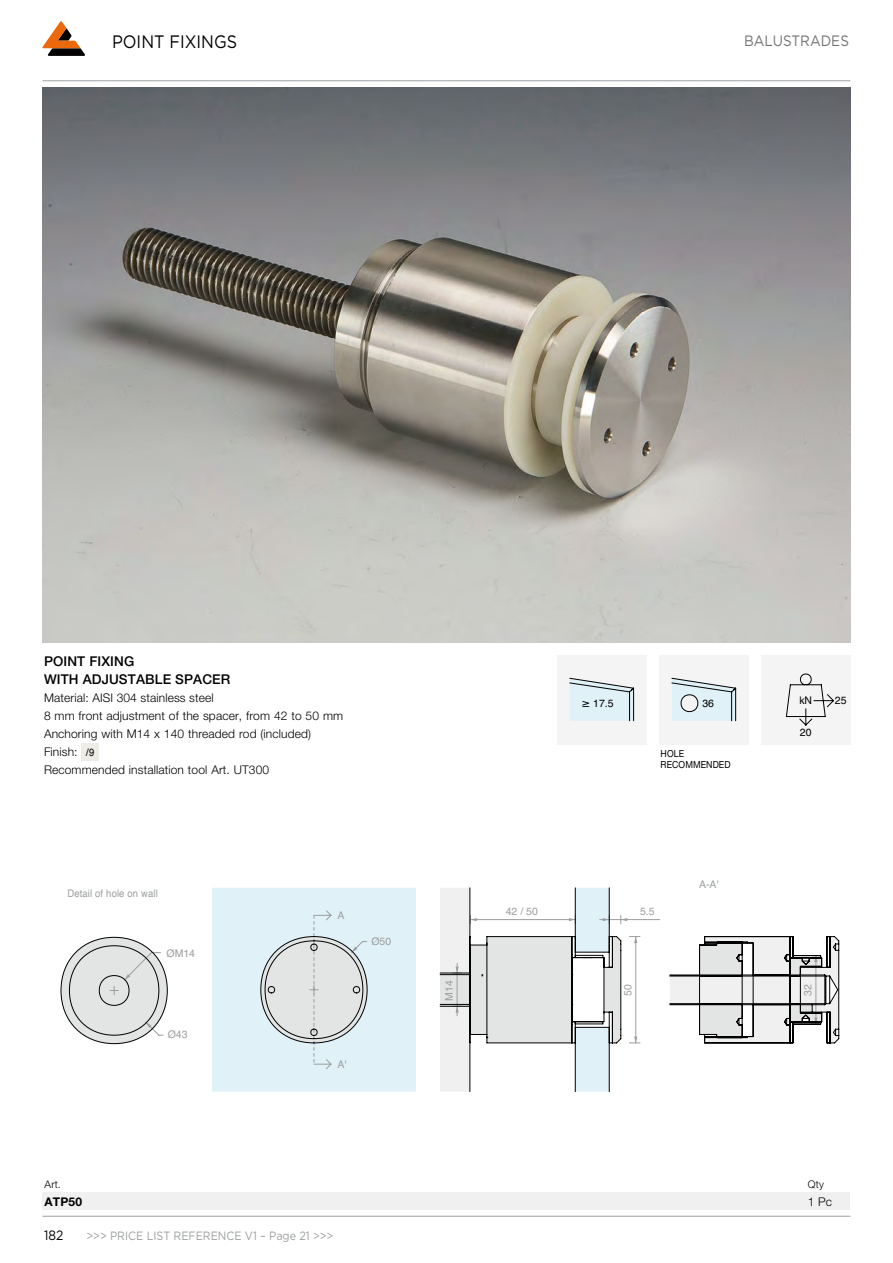
<style>
.page{position:relative;width:893px;height:1263px;background:#fff}
.page>*{position:absolute;margin:0;border:0;box-sizing:border-box;transform-origin:0 0}
.t1{font:18px "Gotham";color:#000;scale:.9 1}
.t2{font:15px "Gotham";color:#707172;scale:.9 1}
.t3{font:500 13.5px/18px "Helvetica Neue LT Pro";letter-spacing:.01em;color:#000}
.t4{font:13.5px "Gotham";color:#000;scale:.9 1}
.t5{font:300 12px/18px "Helvetica Neue LT Pro";letter-spacing:.01em;color:#000}
.t6{font:12px "Gotham";color:#9c9e9f;scale:.9 1}
.t7{font:700 12px "Helvetica Neue LT Pro";letter-spacing:.01em;color:#000}
.t8{font:10.5px "Helvetica";letter-spacing:.005em;color:#9c9e9f}
.t9{font:10.5px "Helvetica";letter-spacing:.005em;color:#9c9e9f;scale:.9 1}
.t10{font:10.5px "Helvetica";color:#000}
.t11{font:300 10.5px "Helvetica Neue LT Pro";letter-spacing:.01em;color:#000}
.t12{font:9.75px/11.7px "Helvetica Neue LT Pro";letter-spacing:.01em;color:#000;scale:.9 1}
.s1{font-family:"Helvetica";font-weight:400;font-size:10.5px}
.s2{font-family:"DejaVu Sans"}
</style>
<div class="page">
<hr style="left:43px;top:80px;width:807px;height:1px;background:#9c9e9f">
<hr style="left:43px;top:1216px;width:807px;height:1px;background:#9c9e9f">
<svg style="left:43px;top:21px;width:42px;height:35px"></svg>
<hr style="left:892px;top:0;width:1px;height:1263px;background:#eceded">
<div style="left:557px;top:655px;width:89px;height:89px;background:#f4f4f5"></div>
<div style="left:761px;top:655px;width:89px;height:89px;background:#f4f4f5"></div>
<div style="left:659px;top:655px;width:89px;height:89px;background:#f4f4f5"></div>
<svg style="left:61px;top:936px;width:778px;height:108px"></svg>
<svg style="left:440px;top:674px;width:394px;height:418px"></svg>
<svg style="left:212px;top:888px;width:204px;height:204px"></svg>
<hr style="left:742px;top:976px;width:84px;height:1px;background:#000">
<hr style="left:742px;top:1003px;width:84px;height:1px;background:#000">
<img style="left:43px;top:87px;width:807px;height:555px">
<div style="left:82px;top:743px;width:17px;height:17px;background:#edece6"></div>
<div style="left:43px;top:1193px;width:807px;height:17px;background:#f0f0f1"></div>
<h1 class="t1" style="left:112px;top:30px;width:140px">POINT FIXINGS</h1>
<p class="t2" style="left:744px;top:31px;width:118px">BALUSTRADES</p>
<p class="t3" style="left:44px;top:652px;width:188px">POINT FIXING<br>WITH ADJUSTABLE SPACER</p>
<p class="t5" style="left:44px;top:688px;width:301px">Material: AISI 304 stainless steel<br>8 mm front adjustment of the spacer, from 42 to 50 mm Anchoring with M14 x 140 threaded rod (included)<br>Finish: <span class="s1">/9<br></span>Recommended installation tool Art. UT300</p>
<p class="t9" style="left:68px;top:885px;width:102px">Detail of hole on wall</p>
<p class="t8" style="left:167px;top:945px;width:30px">ØM14</p>
<p class="t8" style="left:168px;top:1026px;width:21px">Ø43</p>
<p class="t8" style="left:337px;top:907px;width:9px">A</p>
<p class="t8" style="left:371px;top:933px;width:21px">Ø50</p>
<p class="t8" style="left:337px;top:1056px;width:11px">A'</p>
<p class="t8" style="left:441px;top:1001px;width:22px;rotate:-90deg">M14</p>
<p class="t8" style="left:506px;top:903px;width:34px">42 / 50</p>
<p class="t10" style="left:581px;top:695px;width:34px"><span class="s2">≥</span> 17.5</p>
<p class="t10" style="left:702px;top:695px;width:13px">36</p>
<p class="t12" style="left:661px;top:747px;width:79px">HOLE<br>RECOMMENDED</p>
<p class="t8" style="left:640px;top:903px;width:16px">5.5</p>
<p class="t8" style="left:620px;top:996px;width:13px;rotate:-90deg">50</p>
<p class="t8" style="left:699px;top:876px;width:21px">A-A'</p>
<p class="t10" style="left:799px;top:693px;width:14px">kN</p>
<p class="t10" style="left:835px;top:692px;width:13px">25</p>
<p class="t10" style="left:800px;top:724px;width:13px">20</p>
<p class="t8" style="left:800px;top:996px;width:13px;rotate:-90deg">32</p>
<p class="t11" style="left:45px;top:1178px;width:18px">Art.</p>
<p class="t11" style="left:808px;top:1178px;width:17px">Qty</p>
<p class="t7" style="left:45px;top:1194px;width:39px">ATP50</p>
<p class="t5" style="left:808px;top:1192px;width:26px">1 Pc</p>
<p class="t4" style="left:44px;top:1227px;width:23px">182</p>
<p class="t6" style="left:87px;top:1228px;width:276px">&gt;&gt;&gt; PRICE LIST REFERENCE V1 – Page 21 &gt;&gt;&gt;</p>
</div>
